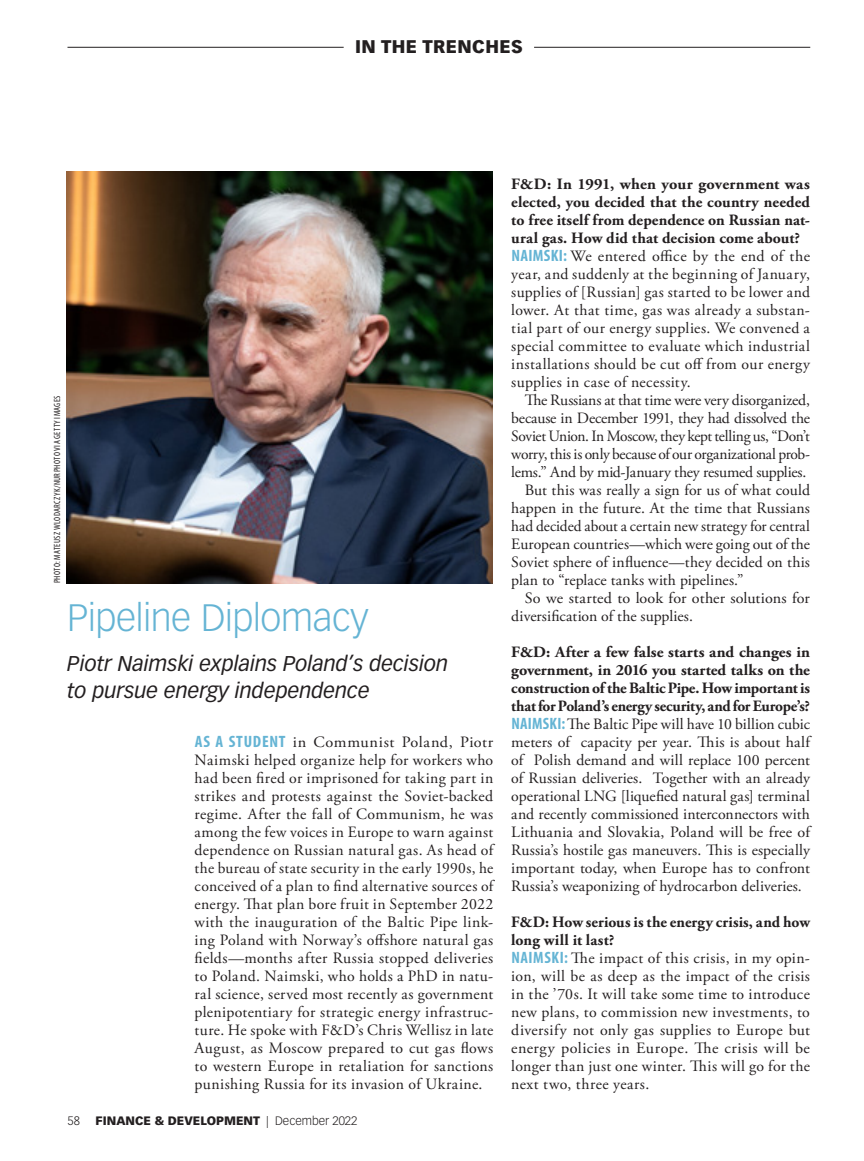
<style>
.page{position:relative;width:864px;height:1161px;background:#fff}
.page>*{position:absolute;margin:0;border:0;box-sizing:border-box;transform-origin:0 0}
.GLOBAL_-_Department{font:300 37.5px "Vectora LT Std";letter-spacing:-.015em;color:#65b4d4}
.GLOBAL_-_Department-2{font:italic 21px/27px "Vectora LT Std";color:#231f20}
.t1{font:900 18px "Vectora LT Std";letter-spacing:.02em;color:#231f20}
.GLOBAL_-_Body_Copy{font:15.75px/18px "Adobe Garamond Pro";letter-spacing:.01em;color:#231f20;text-align:justify}
.GLOBAL_-_Body_Copy-2{font:700 15.75px/18px "Adobe Garamond Pro";color:#231f20;text-align:justify}
.t2{font:900 12px "Vectora LT Std";color:#231f20}
.t3{font:300 12px "Vectora LT Std";color:#231f20}
.GLOBAL_-_Photo_Credi{font:condensed 9px "Myriad Pro";letter-spacing:.035em;color:#231f20}
.s1{font-family:"Myriad Pro";font-weight:700;font-stretch:condensed;font-size:16.5px;color:#65b4d4}
.s2{font-weight:300}
</style>
<div class="page">
<hr style="left:534px;top:47px;width:276px;height:1px;background:#231f20">
<hr style="left:68px;top:47px;width:276px;height:1px;background:#231f20">
<img style="left:67px;top:171px;width:425px;height:413px">
<p class="t1" style="left:355px;top:36px;width:169px">IN THE TRENCHES</p>
<p class="GLOBAL_-_Photo_Credi" style="left:52px;top:583px;width:190px;rotate:-90deg">PHOTO: MATEUSZ WLODARCZYK/NURPHOTO VIA GETTY IMAGES</p>
<p class="GLOBAL_-_Department" style="left:67px;top:596px;width:303px">Pipeline Diplomacy</p>
<p class="GLOBAL_-_Department-2" style="left:67px;top:651px;width:383px">Piotr Naimski explains Poland’s decision to pursue energy independence</p>
<p class="GLOBAL_-_Body_Copy" style="left:195px;top:734px;width:300px"><span class="s1">AS A STUDENT</span> in Communist Poland, Piotr Naimski helped organize help for workers who had been fired or imprisoned for taking part in strikes and protests against the Soviet-backed regime. After the fall of Communism, he was among the few voices in Europe to warn against dependence on Russian natural gas. As head of the bureau of state security in the early 1990s, he conceived of a plan to find alternative sources of energy. That plan bore fruit in September 2022 with the inauguration of the Baltic Pipe link&shy;ing Poland with Norway’s offshore natural gas fields—months after Russia stopped deliveries to Poland. Naimski, who holds a PhD in natu&shy;ral science, served most recently as government plenipotentiary for strategic energy infrastruc&shy;ture. He spoke with F&amp;D’s Chris Wellisz in late August, as Moscow prepared to cut gas flows to western Europe in retaliation for sanctions punishing Russia for its invasion of Ukraine.</p>
<p class="t3" style="left:68px;top:1114px;width:14px">58</p>
<p class="t2" style="left:96px;top:1113px;width:263px">FINANCE &amp; DEVELOPMENT <span class="s2">| December 2022</span></p>
<p class="GLOBAL_-_Body_Copy-2" style="left:511px;top:175px;width:300px">F&amp;D: In 1991, when your government was elected, you decided that the country needed to free itself from dependence on Russian nat&shy;ural gas. How did that decision come about?</p>
<p class="GLOBAL_-_Body_Copy" style="left:511px;top:248px;width:300px"><span class="s1">NAIMSKI:</span> We entered office by the end of the year, and suddenly at the beginning of January, supplies of [Russian] gas started to be lower and lower. At that time, gas was already a substan&shy;tial part of our energy supplies. We convened a special committee to evaluate which industrial installations should be cut off from our energy supplies in case of necessity.</p>
<p class="GLOBAL_-_Body_Copy" style="left:511px;top:392px;width:300px;text-indent:14px">The Russians at that time were very disorganized, because in December 1991, they had dissolved the Soviet Union. In Moscow, they kept telling us, “Don’t worry, this is only because of our organizational prob&shy;lems.” And by mid-January they resumed supplies.</p>
<p class="GLOBAL_-_Body_Copy" style="left:511px;top:482px;width:300px;text-indent:14px">But this was really a sign for us of what could happen in the future. At the time that Russians had decided about a certain new strategy for central European countries—which were going out of the Soviet sphere of influence—they decided on this plan to “replace tanks with pipelines.”</p>
<p class="GLOBAL_-_Body_Copy" style="left:511px;top:590px;width:300px;text-indent:14px">So we started to look for other solutions for diversification of the supplies.</p>
<p class="GLOBAL_-_Body_Copy-2" style="left:511px;top:643px;width:300px">F&amp;D: After a few false starts and changes in government, in 2016 you started talks on the construction of the Baltic Pipe. How important is that for Poland’s energy security, and for Europe’s?</p>
<p class="GLOBAL_-_Body_Copy" style="left:511px;top:716px;width:300px"><span class="s1">NAIMSKI:</span> The Baltic Pipe will have 10 billion cubic meters of capacity per year. This is about half of Polish demand and will replace 100 percent of Russian deliveries. Together with an already operational LNG [liquefied natural gas] terminal and recently commissioned interconnectors with Lithuania and Slovakia, Poland will be free of Russia’s hostile gas maneuvers. This is especially important today, when Europe has to confront Russia’s weaponizing of hydrocarbon deliveries.</p>
<p class="GLOBAL_-_Body_Copy-2" style="left:511px;top:913px;width:300px">F&amp;D: How serious is the energy crisis, and how long will it last?</p>
<p class="GLOBAL_-_Body_Copy" style="left:511px;top:950px;width:300px"><span class="s1">NAIMSKI:</span> The impact of this crisis, in my opin&shy;ion, will be as deep as the impact of the crisis in the ’70s. It will take some time to introduce new plans, to commission new investments, to diversify not only gas supplies to Europe but energy policies in Europe. The crisis will be longer than just one winter. This will go for the next two, three years.</p>
</div>
